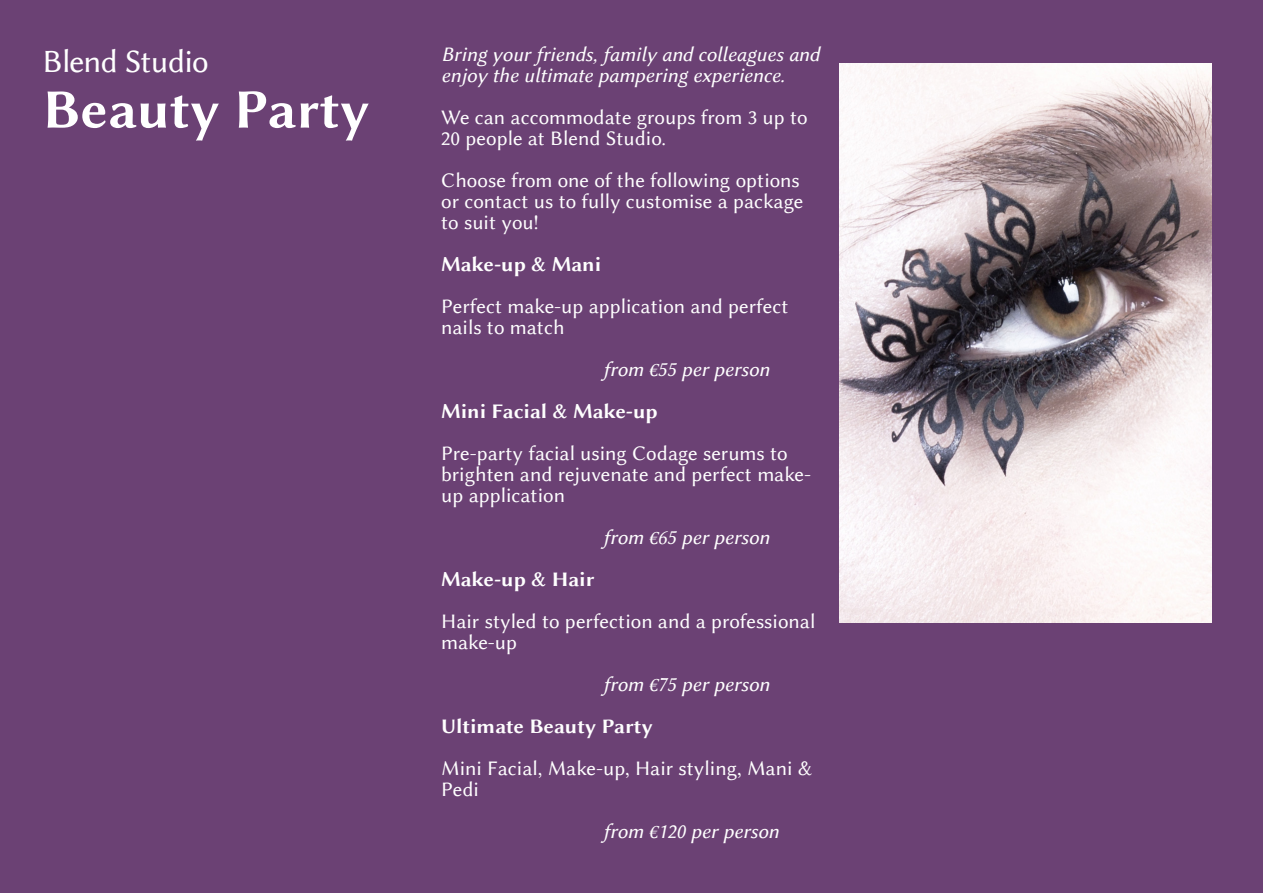
<style>
.page{position:relative;width:1263px;height:893px;background:#6b4174}
.page>*{position:absolute;margin:0;border:0;box-sizing:border-box;transform-origin:0 0}
.t1{font:55.65px "Lin Biolinum B";color:#fff}
.t2{font:33px "Lin Biolinum";letter-spacing:-.025em;color:#fff}
.t3{font:21px/21px "Lin Biolinum";color:#fff}
.t4{font:21px/21px "Lin Biolinum I";color:#fff}
.t5{font:21px "Lin Biolinum B";color:#fff}
</style>
<div class="page">
<img style="left:840px;top:64px;width:371px;height:558px">
<p class="t2" style="left:43px;top:43px;width:168px">Blend Studio</p>
<p class="t1" style="left:43px;top:71px;width:329px">Beauty Party</p>
<p class="t4" style="left:441px;top:44px;width:380px">Bring your friends, family and colleagues and enjoy the ultimate pampering experience.</p>
<p class="t3" style="left:441px;top:107px;width:368px">We can accommodate groups from 3 up to<br>20 people at Blend Studio.</p>
<p class="t3" style="left:441px;top:170px;width:364px">Choose from one of the following options or contact us to fully customise a package to suit you!</p>
<p class="t5" style="left:441px;top:250px;width:162px">Make-up &amp; Mani</p>
<p class="t3" style="left:441px;top:296px;width:349px">Perfect make-up application and perfect nails to match</p>
<p class="t4" style="left:603px;top:359px;width:168px">from €55 per person</p>
<p class="t5" style="left:441px;top:397px;width:218px">Mini Facial &amp; Make-up</p>
<p class="t3" style="left:441px;top:443px;width:371px">Pre-party facial using Codage serums to brighten and rejuvenate and perfect make&shy;up application</p>
<p class="t4" style="left:603px;top:527px;width:168px">from €65 per person</p>
<p class="t5" style="left:441px;top:565px;width:155px">Make-up &amp; Hair</p>
<p class="t3" style="left:441px;top:611px;width:376px">Hair styled to perfection and a professional make-up</p>
<p class="t4" style="left:603px;top:674px;width:168px">from €75 per person</p>
<p class="t5" style="left:441px;top:712px;width:213px">Ultimate Beauty Party</p>
<p class="t3" style="left:441px;top:758px;width:373px">Mini Facial, Make-up, Hair styling, Mani &amp;<br>Pedi</p>
<p class="t4" style="left:603px;top:821px;width:177px">from €120 per person</p>
</div>
